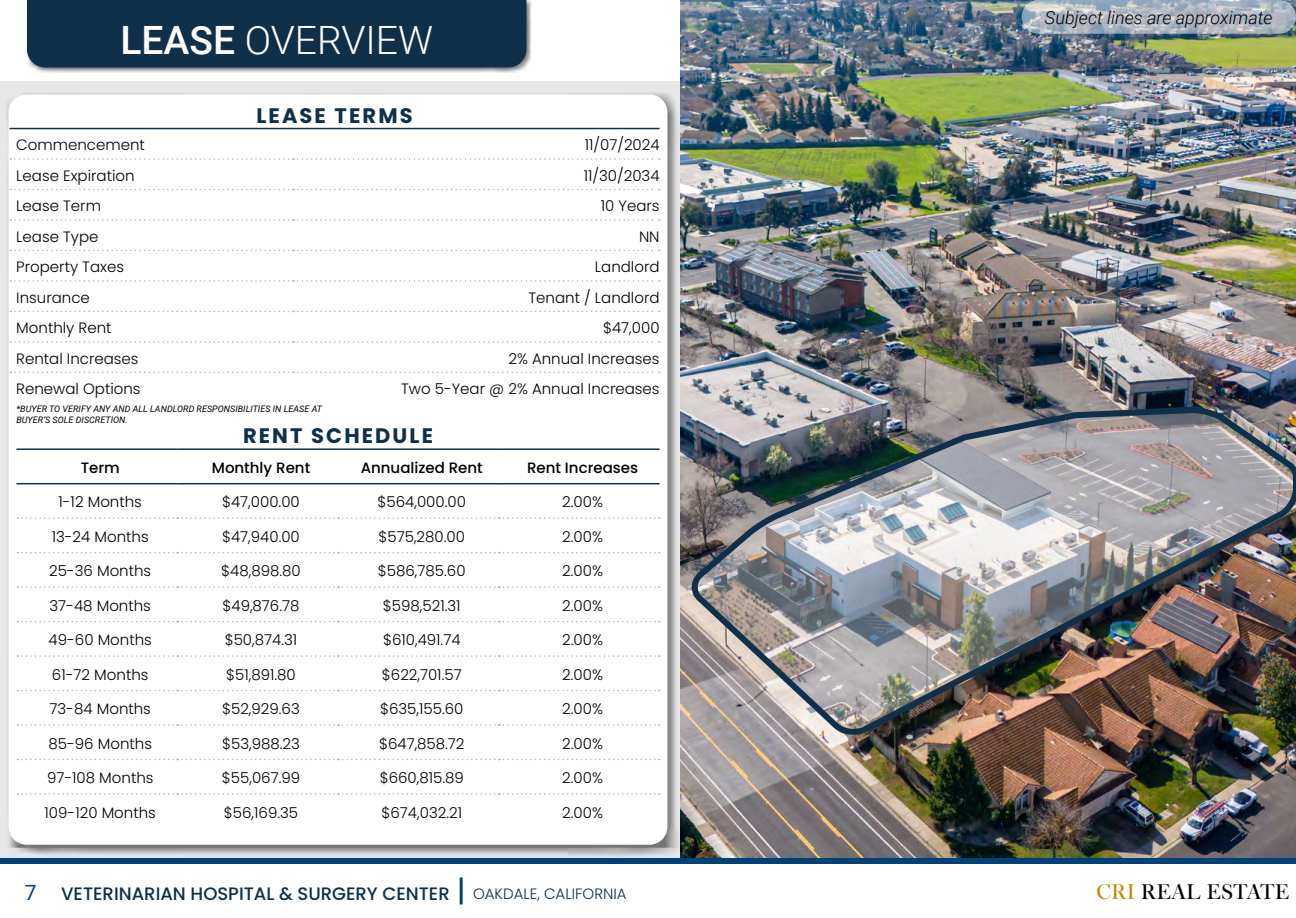
<style>
.page{position:relative;width:1296px;height:918px;background:#fff}
.page>*{position:absolute;margin:0;border:0;box-sizing:border-box;transform-origin:0 0}
.t1{font:300 39px "Roboto";color:#fff}
.t2{font:700 21px "Poppins";letter-spacing:.1em;color:#10304a}
.t3{font:21px "Cradley Title Regular 2";color:#000}
.t4{font:500 18px "Poppins";color:#10304a}
.t5{font:italic 300 18px "Roboto";color:#000}
.t6{font:300 15px "Poppins";color:#000}
.t7{font:500 15px "Poppins";color:#000}
.t8{font:300 15px "Poppins";color:#10304a}
.t9{font:italic 9px/10.8px "Roboto";color:#000}
.s1{font-weight:500}
.s2{font-family:"Roboto";font-weight:400;font-size:21px;color:#004278}
.s3{color:#bd8e0b}
</style>
<div class="page">
<div style="left:0;top:858px;width:1296px;height:6px;background:#004278"></div>
<hr style="left:460px;top:878px;width:3px;height:26px;background:#004278">
<div style="left:26px;top:0;width:506px;height:73px;background:#000;opacity:.5"></div>
<div style="left:27px;top:0;width:499px;height:68px;background:#10304a"></div>
<div style="left:6px;top:92px;width:673px;height:765px;background:#000;opacity:.5"></div>
<div style="left:9px;top:94px;width:658px;height:751px;background:#fff;border-radius:18px"></div>
<svg style="left:17px;top:517px;width:643px;height:2px"></svg>
<svg style="left:17px;top:552px;width:643px;height:1px"></svg>
<svg style="left:17px;top:586px;width:643px;height:2px"></svg>
<svg style="left:17px;top:621px;width:643px;height:1px"></svg>
<svg style="left:17px;top:655px;width:643px;height:2px"></svg>
<svg style="left:17px;top:690px;width:643px;height:1px"></svg>
<svg style="left:17px;top:724px;width:643px;height:2px"></svg>
<svg style="left:17px;top:759px;width:643px;height:1px"></svg>
<svg style="left:17px;top:793px;width:643px;height:2px"></svg>
<hr style="left:16px;top:448px;width:161px;height:2px;background:#10304a">
<hr style="left:177px;top:448px;width:161px;height:2px;background:#10304a">
<hr style="left:338px;top:448px;width:161px;height:2px;background:#10304a">
<hr style="left:499px;top:448px;width:161px;height:2px;background:#10304a">
<hr style="left:16px;top:483px;width:161px;height:1px;background:#10304a">
<hr style="left:177px;top:483px;width:161px;height:1px;background:#10304a">
<hr style="left:338px;top:483px;width:161px;height:1px;background:#10304a">
<hr style="left:499px;top:483px;width:161px;height:1px;background:#10304a">
<img style="left:681px;top:0;width:615px;height:858px">
<svg style="left:10px;top:158px;width:650px;height:2px"></svg>
<svg style="left:10px;top:189px;width:650px;height:1px"></svg>
<svg style="left:10px;top:219px;width:650px;height:2px"></svg>
<svg style="left:10px;top:250px;width:650px;height:1px"></svg>
<svg style="left:10px;top:280px;width:650px;height:2px"></svg>
<svg style="left:10px;top:311px;width:650px;height:1px"></svg>
<svg style="left:10px;top:341px;width:650px;height:2px"></svg>
<svg style="left:10px;top:372px;width:650px;height:1px"></svg>
<hr style="left:10px;top:128px;width:283px;height:1px;background:#10304a">
<hr style="left:293px;top:128px;width:367px;height:1px;background:#10304a">
<img style="left:684px;top:403px;width:612px;height:334px">
<svg style="left:1022px;top:0;width:274px;height:34px;background:#aeb7c1"></svg>
<h1 class="t1" style="left:120px;top:13px;width:314px"><span class="s1">LEASE</span> OVERVIEW</h1>
<h2 class="t2" style="left:256px;top:103px;width:158px">LEASE TERMS</h2>
<p class="t6" style="left:16px;top:136px;width:130px">Commencement</p>
<p class="t6" style="left:585px;top:136px;width:76px">11/07/2024</p>
<p class="t6" style="left:16px;top:167px;width:120px">Lease Expiration</p>
<p class="t6" style="left:584px;top:167px;width:77px">11/30/2034</p>
<p class="t6" style="left:16px;top:197px;width:86px">Lease Term</p>
<p class="t6" style="left:601px;top:197px;width:60px">10 Years</p>
<p class="t6" style="left:16px;top:228px;width:84px">Lease Type</p>
<p class="t6" style="left:639px;top:228px;width:22px">NN</p>
<p class="t6" style="left:16px;top:258px;width:109px">Property Taxes</p>
<p class="t6" style="left:595px;top:258px;width:66px">Landlord</p>
<p class="t6" style="left:16px;top:289px;width:75px">Insurance</p>
<p class="t6" style="left:529px;top:289px;width:133px">Tenant / Landlord</p>
<p class="t6" style="left:16px;top:319px;width:97px">Monthly Rent</p>
<p class="t6" style="left:603px;top:319px;width:58px">$47,000</p>
<p class="t6" style="left:16px;top:350px;width:124px">Rental Increases</p>
<p class="t6" style="left:508px;top:350px;width:153px">2% Annual Increases</p>
<p class="t6" style="left:16px;top:380px;width:126px">Renewal Options</p>
<p class="t6" style="left:401px;top:380px;width:260px">Two 5-Year @ 2% Annual Increases</p>
<p class="t9" style="left:16px;top:403px;width:307px">*BUYER TO VERIFY ANY AND ALL LANDLORD RESPONSIBILITIES IN LEASE AT<br>BUYER’S SOLE DISCRETION.</p>
<h2 class="t2" style="left:243px;top:424px;width:191px">RENT SCHEDULE</h2>
<p class="t7" style="left:81px;top:459px;width:41px">Term</p>
<p class="t7" style="left:212px;top:459px;width:100px">Monthly Rent</p>
<p class="t7" style="left:361px;top:459px;width:124px">Annualized Rent</p>
<p class="t7" style="left:527px;top:459px;width:113px">Rent Increases</p>
<p class="t6" style="left:58px;top:493px;width:85px">1-12 Months</p>
<p class="t6" style="left:222px;top:493px;width:79px">$47,000.00</p>
<p class="t6" style="left:378px;top:493px;width:90px">$564,000.00</p>
<p class="t6" style="left:562px;top:493px;width:42px">2.00%</p>
<p class="t6" style="left:52px;top:528px;width:99px">13-24 Months</p>
<p class="t6" style="left:222px;top:528px;width:79px">$47,940.00</p>
<p class="t6" style="left:379px;top:528px;width:88px">$575,280.00</p>
<p class="t6" style="left:562px;top:528px;width:42px">2.00%</p>
<p class="t6" style="left:49px;top:562px;width:104px">25-36 Months</p>
<p class="t6" style="left:221px;top:562px;width:81px">$48,898.80</p>
<p class="t6" style="left:378px;top:562px;width:89px">$586,785.60</p>
<p class="t6" style="left:562px;top:562px;width:42px">2.00%</p>
<p class="t6" style="left:49px;top:597px;width:103px">37-48 Months</p>
<p class="t6" style="left:223px;top:597px;width:78px">$49,876.78</p>
<p class="t6" style="left:383px;top:597px;width:79px">$598,521.31</p>
<p class="t6" style="left:562px;top:597px;width:42px">2.00%</p>
<p class="t6" style="left:49px;top:631px;width:105px">49-60 Months</p>
<p class="t6" style="left:225px;top:631px;width:74px">$50,874.31</p>
<p class="t6" style="left:383px;top:631px;width:79px">$610,491.74</p>
<p class="t6" style="left:562px;top:631px;width:42px">2.00%</p>
<p class="t6" style="left:52px;top:666px;width:98px">61-72 Months</p>
<p class="t6" style="left:226px;top:666px;width:71px">$51,891.80</p>
<p class="t6" style="left:382px;top:666px;width:81px">$622,701.57</p>
<p class="t6" style="left:562px;top:666px;width:42px">2.00%</p>
<p class="t6" style="left:50px;top:700px;width:103px">73-84 Months</p>
<p class="t6" style="left:222px;top:700px;width:79px">$52,929.63</p>
<p class="t6" style="left:380px;top:700px;width:85px">$635,155.60</p>
<p class="t6" style="left:562px;top:700px;width:42px">2.00%</p>
<p class="t6" style="left:48px;top:735px;width:105px">85-96 Months</p>
<p class="t6" style="left:222px;top:735px;width:79px">$53,988.23</p>
<p class="t6" style="left:379px;top:735px;width:87px">$647,858.72</p>
<p class="t6" style="left:562px;top:735px;width:42px">2.00%</p>
<p class="t6" style="left:47px;top:769px;width:108px">97-108 Months</p>
<p class="t6" style="left:222px;top:769px;width:80px">$55,067.99</p>
<p class="t6" style="left:380px;top:769px;width:86px">$660,815.89</p>
<p class="t6" style="left:562px;top:769px;width:42px">2.00%</p>
<p class="t6" style="left:45px;top:804px;width:113px">109-120 Months</p>
<p class="t6" style="left:224px;top:804px;width:76px">$56,169.35</p>
<p class="t6" style="left:382px;top:804px;width:82px">$674,032.21</p>
<p class="t6" style="left:562px;top:804px;width:42px">2.00%</p>
<p class="t5" style="left:1045px;top:5px;width:229px">Subject lines are approximate</p>
<p class="t4" style="left:25px;top:884px;width:427px"><span class="s2">7</span> VETERINARIAN HOSPITAL &amp; SURGERY CENTER</p>
<p class="t8" style="left:473px;top:885px;width:155px">OAKDALE, CALIFORNIA</p>
<h2 class="t3" style="left:1096px;top:880px;width:195px"><span class="s3">CRI</span> REAL ESTATE</h2>
</div>
